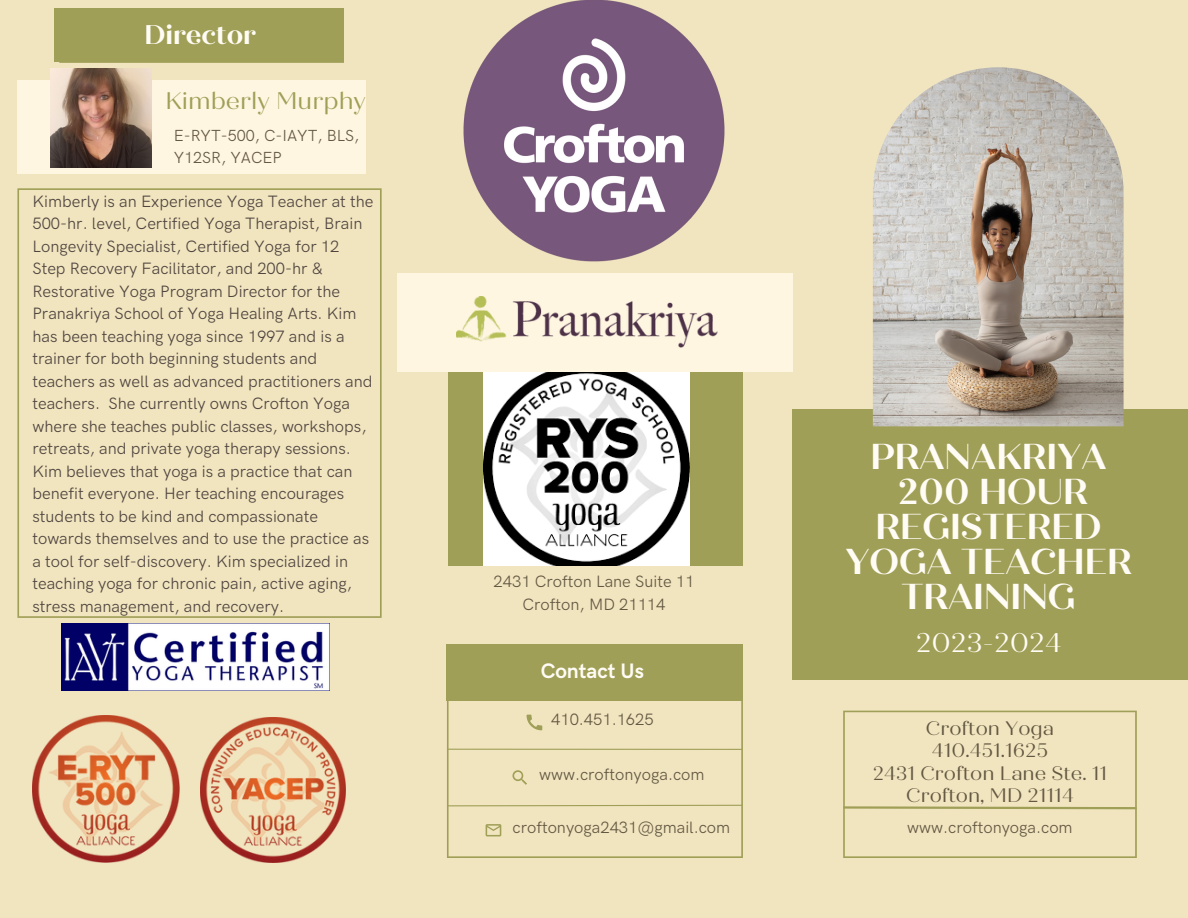
<style>
.page{position:relative;width:1188px;height:918px;background:#f1e5c0}
.page>*{position:absolute;margin:0;border:0;box-sizing:border-box;transform-origin:0 0}
.t1{font:700 36px/34.8px "Quiche Display";color:#fffcf5;text-align:center}
.t2{font:27px "Quiche Display";color:#fffcf5}
.t3{font:700 27px "Quiche Display";color:#fffcf5}
.t4{font:24px "Quiche Display";color:#a09f57}
.t5{font:700 21px "HK Grotesk";color:#fffcf5}
.t6{font:19.5px "Quiche Display";color:#635842}
.t7{font:16.5px/22.5px "HK Grotesk Pro";color:#50453f}
.t8{font:16.5px "HK Grotesk Pro";color:#635842}
.t9{font:16.05px/21.8px "HK Grotesk Pro";color:#635842}
</style>
<div class="page">
<div style="left:792px;top:409px;width:396px;height:270px;background:#a09f57"></div>
<img style="left:873px;top:67px;width:251px;height:359px">
<svg style="left:843px;top:711px;width:294px;height:147px"></svg>
<div style="left:397px;top:273px;width:396px;height:99px;background:#fff6e2"></div>
<img style="left:463px;top:0;width:262px;height:262px">
<svg style="left:447px;top:700px;width:296px;height:158px"></svg>
<div style="left:447px;top:644px;width:296px;height:56px;background:#a09f57"></div>
<svg style="left:527px;top:715px;width:15px;height:15px"></svg>
<svg style="left:512px;top:770px;width:15px;height:15px"></svg>
<svg style="left:486px;top:824px;width:15px;height:12px"></svg>
<svg style="left:447px;top:804px;width:296px;height:3px"></svg>
<hr style="left:447px;top:749px;width:295px;height:1px;background:#a09f57">
<img style="left:457px;top:297px;width:261px;height:50px">
<div style="left:449px;top:372px;width:294px;height:193px;background:#a09f57"></div>
<svg style="left:17px;top:188px;width:365px;height:430px"></svg>
<div style="left:17px;top:80px;width:349px;height:93px;background:#fff6e2"></div>
<img style="left:50px;top:68px;width:101px;height:99px">
<svg style="left:59px;top:8px;width:285px;height:55px"></svg>
<img style="left:32px;top:715px;width:148px;height:147px">
<img style="left:200px;top:717px;width:145px;height:145px">
<img style="left:62px;top:623px;width:268px;height:68px">
<div style="left:55px;top:9px;width:289px;height:53px;background:#a09f57"></div>
<img style="left:484px;top:373px;width:206px;height:192px">
<p class="t3" style="left:144px;top:18px;width:113px">Director</p>
<p class="t4" style="left:166px;top:86px;width:202px">Kimberly Murphy</p>
<p class="t9" style="left:174px;top:125px;width:187px">E-RYT-500, C-IAYT, BLS,<br>Y12SR, YACEP</p>
<p class="t7" style="left:32px;top:190px;width:343px">Kimberly is an Experience Yoga Teacher at the 500-hr. level, Certified Yoga Therapist, Brain Longevity Specialist, Certified Yoga for 12<br>Step Recovery Facilitator, and 200-hr &amp; Restorative Yoga Program Director for the Pranakriya School of Yoga Healing Arts. Kim has been teaching yoga since 1997 and is a trainer for both beginning students and teachers as well as advanced practitioners and teachers. She currently owns Crofton Yoga where she teaches public classes, workshops, retreats, and private yoga therapy sessions.<br>Kim believes that yoga is a practice that can benefit everyone. Her teaching encourages students to be kind and compassionate towards themselves and to use the practice as a tool for self-discovery. Kim specialized in teaching yoga for chronic pain, active aging, stress management, and recovery.</p>
<p class="t8" style="left:494px;top:572px;width:202px">2431 Crofton Lane Suite 11</p>
<p class="t8" style="left:523px;top:595px;width:144px">Crofton, MD 21114</p>
<p class="t5" style="left:541px;top:659px;width:105px">Contact Us</p>
<p class="t8" style="left:551px;top:711px;width:104px">410.451.1625</p>
<p class="t8" style="left:539px;top:765px;width:167px">www.croftonyoga.com</p>
<p class="t8" style="left:513px;top:818px;width:219px">croftonyoga2431@gmail.com</p>
<p class="t1" style="left:870px;top:440px;width:238px">PRANAKRIYA</p>
<p class="t1" style="left:898px;top:475px;width:191px">200 HOUR</p>
<p class="t1" style="left:845px;top:510px;width:288px">REGISTERED<br>YOGA TEACHER<br>TRAINING</p>
<p class="t2" style="left:916px;top:627px;width:147px">2023-2024</p>
<p class="t6" style="left:926px;top:716px;width:130px">Crofton Yoga</p>
<p class="t6" style="left:932px;top:739px;width:118px">410.451.1625</p>
<p class="t6" style="left:873px;top:761px;width:236px">2431 Crofton Lane Ste. 11</p>
<p class="t6" style="left:906px;top:784px;width:169px">Crofton, MD 21114</p>
<p class="t8" style="left:907px;top:818px;width:167px">www.croftonyoga.com</p>
</div>
